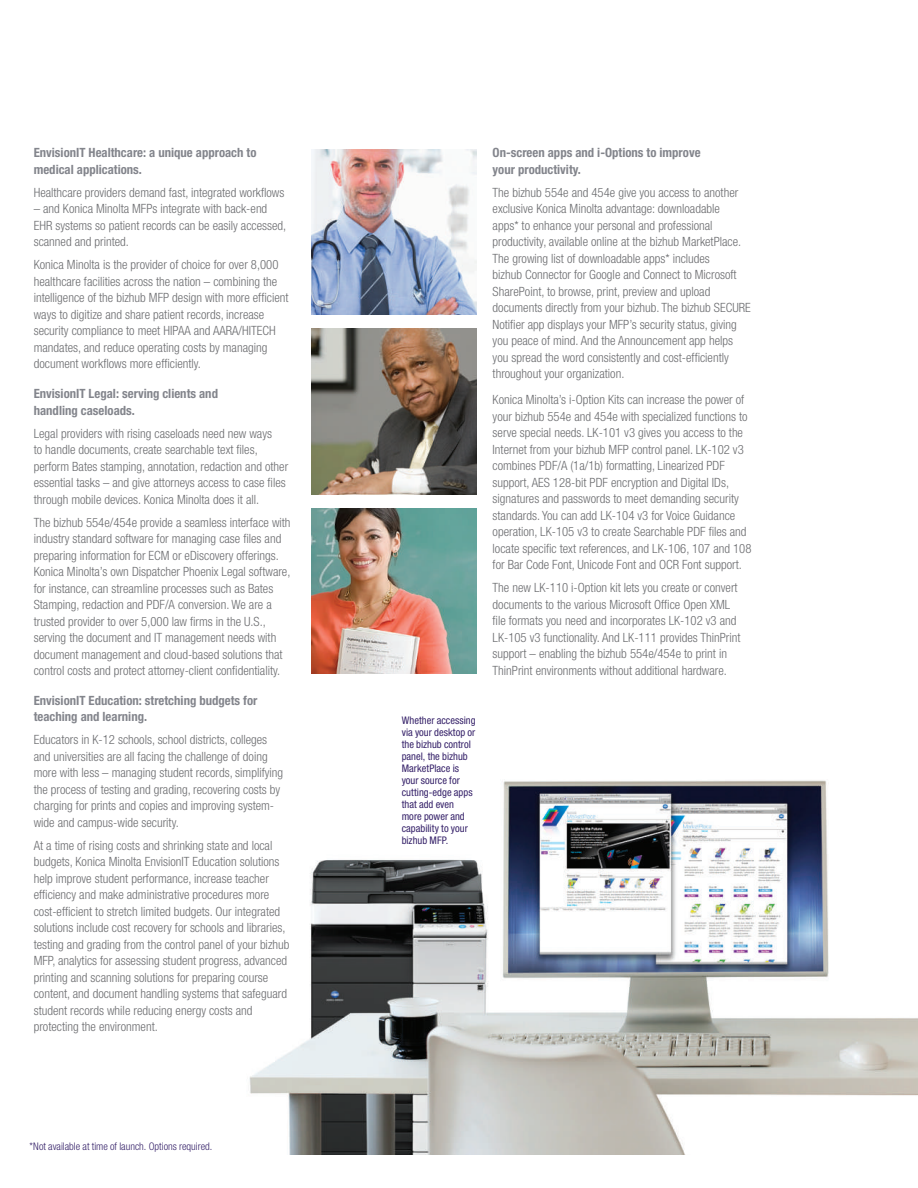
<style>
.page{position:relative;width:918px;height:1188px;background:#fff}
.page>*{position:absolute;margin:0;border:0;box-sizing:border-box;transform-origin:0 0}
.t1{font:300 condensed 12.75px/16.5px "Helvetica Neue LT Std";color:#6c6d70}
.t2{font:700 condensed 12.75px/16.5px "Helvetica Neue LT Std";color:#83858c}
.t3{font:condensed 10.5px/12px "Helvetica Neue LT Std";color:#37236a}
.t4{font:300 condensed 10.5px "Helvetica Neue LT Std";color:#37236a}
</style>
<div class="page">
<img style="left:249px;top:780px;width:669px;height:374px">
<img style="left:312px;top:149px;width:165px;height:165px">
<img style="left:312px;top:509px;width:165px;height:165px">
<img style="left:312px;top:329px;width:165px;height:165px">
<p class="t2" style="left:34px;top:145px;width:224px">EnvisionIT Healthcare: a unique approach to medical applications.</p>
<p class="t1" style="left:34px;top:184px;width:252px">Healthcare providers demand fast, integrated workflows</p>
<p class="t1" style="left:34px;top:201px;width:254px">– and Konica Minolta MFPs integrate with back-end<br>EHR systems so patient records can be easily accessed, scanned and printed.</p>
<p class="t1" style="left:34px;top:257px;width:256px">Konica Minolta is the provider of choice for over 8,000 healthcare facilities across the nation – combining the intelligence of the bizhub MFP design with more efficient ways to digitize and share patient records, increase security compliance to meet HIPAA and AARA/HITECH mandates, and reduce operating costs by managing document workflows more efficiently.</p>
<p class="t2" style="left:34px;top:385px;width:186px">EnvisionIT Legal: serving clients and handling caseloads.</p>
<p class="t1" style="left:34px;top:425px;width:256px">Legal providers with rising caseloads need new ways<br>to handle documents, create searchable text files, perform Bates stamping, annotation, redaction and other essential tasks – and give attorneys access to case files through mobile devices. Konica Minolta does it all.</p>
<p class="t1" style="left:34px;top:514px;width:258px">The bizhub 554e/454e provide a seamless interface with industry standard software for managing case files and preparing information for ECM or eDiscovery offerings.<br>Konica Minolta’s own Dispatcher Phoenix Legal software, for instance, can streamline processes such as Bates Stamping, redaction and PDF/A conversion. We are a trusted provider to over 5,000 law firms in the U.S., serving the document and IT management needs with document management and cloud-based solutions that control costs and protect attorney-client confidentiality.</p>
<p class="t2" style="left:34px;top:692px;width:225px">EnvisionIT Education: stretching budgets for teaching and learning.</p>
<p class="t1" style="left:34px;top:731px;width:251px">Educators in K-12 schools, school districts, colleges and universities are all facing the challenge of doing more with less – managing student records, simplifying the process of testing and grading, recovering costs by charging for prints and copies and improving system&shy;wide and campus-wide security.</p>
<p class="t1" style="left:34px;top:837px;width:257px">At a time of rising costs and shrinking state and local budgets, Konica Minolta EnvisionIT Education solutions help improve student performance, increase teacher efficiency and make administrative procedures more cost-efficient to stretch limited budgets. Our integrated solutions include cost recovery for schools and libraries, testing and grading from the control panel of your bizhub MFP, analytics for assessing student progress, advanced printing and scanning solutions for preparing course content, and document handling systems that safeguard student records while reducing energy costs and protecting the environment.</p>
<p class="t4" style="left:30px;top:1140px;width:184px">*Not available at time of launch. Options required.</p>
<p class="t3" style="left:402px;top:714px;width:75px">Whether accessing via your desktop or the bizhub control panel, the bizhub<br>MarketPlace is your source for cutting-edge apps that add even more power and capability to your bizhub MFP.</p>
<p class="t2" style="left:493px;top:144px;width:210px">On-screen apps and i-Options to improve your productivity.</p>
<p class="t1" style="left:493px;top:184px;width:260px">The bizhub 554e and 454e give you access to another exclusive Konica Minolta advantage: downloadable<br>apps* to enhance your personal and professional productivity, available online at the bizhub MarketPlace.<br>The growing list of downloadable apps* includes<br>bizhub Connector for Google and Connect to Microsoft SharePoint, to browse, print, preview and upload documents directly from your bizhub. The bizhub SECURE Notifier app displays your MFP’s security status, giving you peace of mind. And the Announcement app helps you spread the word consistently and cost-efficiently throughout your organization.</p>
<p class="t1" style="left:493px;top:391px;width:260px">Konica Minolta’s i-Option Kits can increase the power of your bizhub 554e and 454e with specialized functions to serve special needs. LK-101 v3 gives you access to the Internet from your bizhub MFP control panel. LK-102 v3 combines PDF/A (1a/1b) formatting, Linearized PDF support, AES 128-bit PDF encryption and Digital IDs, signatures and passwords to meet demanding security standards. You can add LK-104 v3 for Voice Guidance operation, LK-105 v3 to create Searchable PDF files and locate specific text references, and LK-106, 107 and 108 for Bar Code Font, Unicode Font and OCR Font support.</p>
<p class="t1" style="left:493px;top:579px;width:249px">The new LK-110 i-Option kit lets you create or convert documents to the various Microsoft Office Open XML file formats you need and incorporates LK-102 v3 and LK-105 v3 functionality. And LK-111 provides ThinPrint support – enabling the bizhub 554e/454e to print in ThinPrint environments without additional hardware.</p>
</div>
